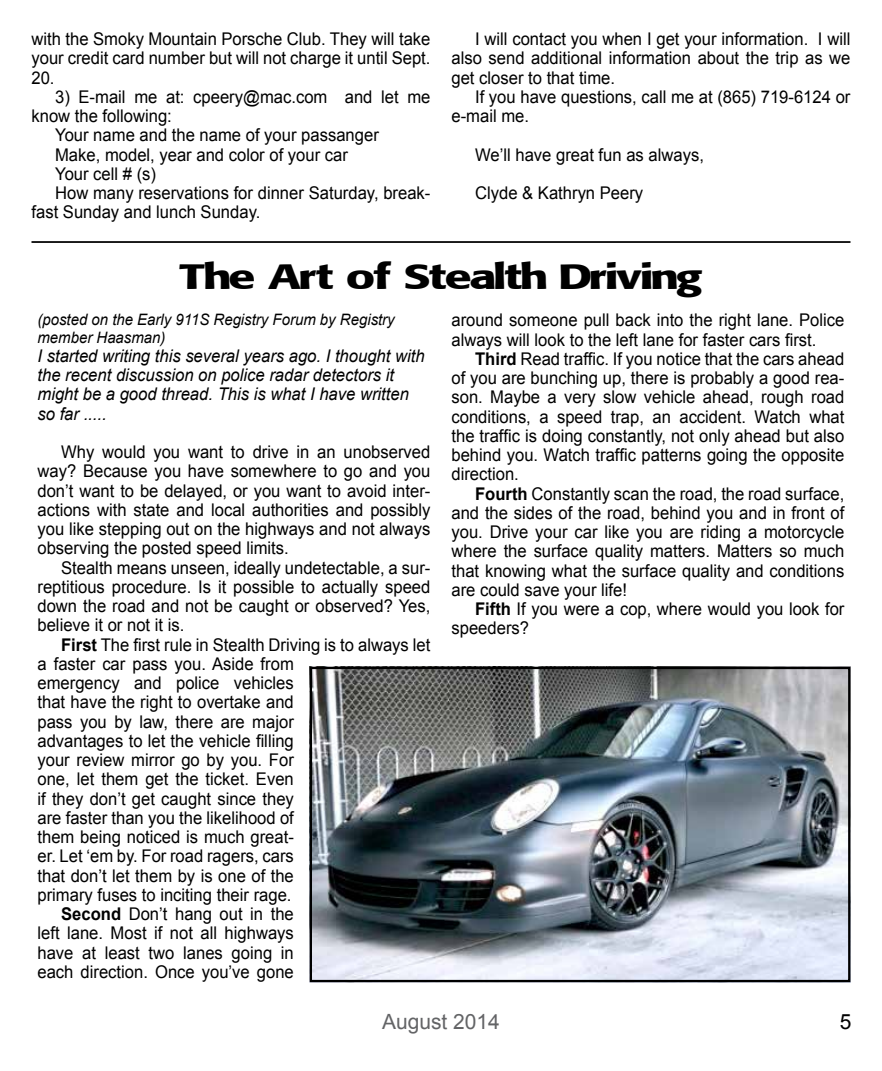
<style>
.page{position:relative;width:882px;height:1071px;background:#fff}
.page>*{position:absolute;margin:0;border:0;box-sizing:border-box;transform-origin:0 0}
.t1{font:38.5px "MARKETPRO";color:#000;scale:.85 1}
.t2{font:21px "Arial";color:#636466}
.t3{font:21px "Arial";color:#000}
.t4{font:17.5px/19.2px "Arial";color:#000;text-align:justify;scale:.95 1}
.t5{font:italic 17.5px/19.2px "Arial";color:#000;scale:.95 1}
.t6{font:italic 15.75px/17.5px "Arial";color:#000;scale:.95 1}
.s1{font-weight:700}
</style>
<div class="page">
<img style="left:313px;top:670px;width:535px;height:309px">
<div style="left:310px;top:667px;width:541px;height:315px;border:2px solid #000"></div>
<hr style="left:32px;top:241px;width:818px;height:2px;background:#000">
<p class="t4" style="left:32px;top:30px;width:421px">with the Smoky Mountain Porsche Club. They will take your credit card number but will not charge it until Sept.<br>20.</p>
<p class="t4" style="left:55px;top:87px;width:397px">3) E-mail me at: cpeery@mac.com and let me</p>
<p class="t4" style="left:32px;top:107px;width:149px">know the following:</p>
<p class="t4" style="left:55px;top:126px;width:342px">Your name and the name of your passanger</p>
<p class="t4" style="left:55px;top:145px;width:310px">Make, model, year and color of your car</p>
<p class="t4" style="left:55px;top:164px;width:108px">Your cell # (s)</p>
<p class="t4" style="left:55px;top:184px;width:397px">How many reservations for dinner Saturday, break-</p>
<p class="t4" style="left:32px;top:203px;width:242px">fast Sunday and lunch Sunday.</p>
<p class="t4" style="left:451px;top:30px;width:421px;text-indent:24px">I will contact you when I get your information. I will also send additional information about the trip as we get closer to that time.</p>
<p class="t4" style="left:451px;top:87px;width:421px;text-indent:24px">If you have questions, call me at (865) 719-6124 or e-mail me.</p>
<p class="t4" style="left:475px;top:145px;width:242px">We’ll have great fun as always,</p>
<p class="t4" style="left:475px;top:184px;width:179px">Clyde &amp; Kathryn Peery</p>
<h1 class="t1" style="left:180px;top:256px;width:616px">The Art of Stealth Driving</h1>
<p class="t6" style="left:38px;top:311px;width:378px">(posted on the Early 911S Registry Forum by Registry member Haasman)</p>
<p class="t5" style="left:38px;top:346px;width:409px">I started writing this several years ago. I thought with the recent discussion on police radar detectors it might be a good thread. This is what I have written so far .....</p>
<p class="t4" style="left:38px;top:442px;width:415px;text-indent:24px">Why would you want to drive in an unobserved way? Because you have somewhere to go and you don’t want to be delayed, or you want to avoid inter&shy;actions with state and local authorities and possibly you like stepping out on the highways and not always observing the posted speed limits.</p>
<p class="t4" style="left:38px;top:558px;width:415px;text-indent:24px">Stealth means unseen, ideally undetectable, a sur&shy;reptitious procedure. Is it possible to actually speed down the road and not be caught or observed? Yes, believe it or not it is.</p>
<p class="t4" style="left:61px;top:635px;width:390px"><span class="s1">First</span> The first rule in Stealth Driving is to always let</p>
<p class="t4" style="left:38px;top:654px;width:271px">a faster car pass you. Aside from</p>
<p class="t4" style="left:38px;top:673px;width:271px">emergency and police vehicles</p>
<p class="t4" style="left:38px;top:693px;width:271px">that have the right to overtake and</p>
<p class="t4" style="left:38px;top:712px;width:271px">pass you by law, there are major</p>
<p class="t4" style="left:38px;top:731px;width:271px">advantages to let the vehicle filling</p>
<p class="t4" style="left:38px;top:750px;width:271px">your review mirror go by you. For</p>
<p class="t4" style="left:38px;top:770px;width:271px">one, let them get the ticket. Even</p>
<p class="t4" style="left:38px;top:789px;width:271px">if they don’t get caught since they</p>
<p class="t4" style="left:38px;top:808px;width:271px">are faster than you the likelihood of</p>
<p class="t4" style="left:38px;top:827px;width:271px">them being noticed is much great-</p>
<p class="t4" style="left:38px;top:847px;width:271px">er. Let ‘em by. For road ragers, cars</p>
<p class="t4" style="left:38px;top:866px;width:271px">that don’t let them by is one of the</p>
<p class="t4" style="left:38px;top:885px;width:269px">primary fuses to inciting their rage.</p>
<p class="t4" style="left:61px;top:904px;width:247px"><span class="s1">Second</span> Don’t hang out in the</p>
<p class="t4" style="left:38px;top:924px;width:271px">left lane. Most if not all highways</p>
<p class="t4" style="left:38px;top:943px;width:271px">have at least two lanes going in</p>
<p class="t4" style="left:38px;top:962px;width:271px">each direction. Once you’ve gone</p>
<p class="t4" style="left:451px;top:311px;width:415px">around someone pull back into the right lane. Police always will look to the left lane for faster cars first.</p>
<p class="t4" style="left:451px;top:349px;width:415px;text-indent:24px"><span class="s1">Third</span> Read traffic. If you notice that the cars ahead of you are bunching up, there is probably a good rea&shy;son. Maybe a very slow vehicle ahead, rough road conditions, a speed trap, an accident. Watch what the traffic is doing constantly, not only ahead but also behind you. Watch traffic patterns going the opposite direction.</p>
<p class="t4" style="left:451px;top:484px;width:415px;text-indent:24px"><span class="s1">Fourth</span> Constantly scan the road, the road surface, and the sides of the road, behind you and in front of you. Drive your car like you are riding a motorcycle where the surface quality matters. Matters so much that knowing what the surface quality and conditions are could save your life!</p>
<p class="t4" style="left:451px;top:600px;width:415px;text-indent:24px"><span class="s1">Fifth</span> If you were a cop, where would you look for speeders?</p>
<p class="t2" style="left:382px;top:1008px;width:119px">August 2014</p>
<p class="t3" style="left:840px;top:1008px;width:13px">5</p>
</div>
